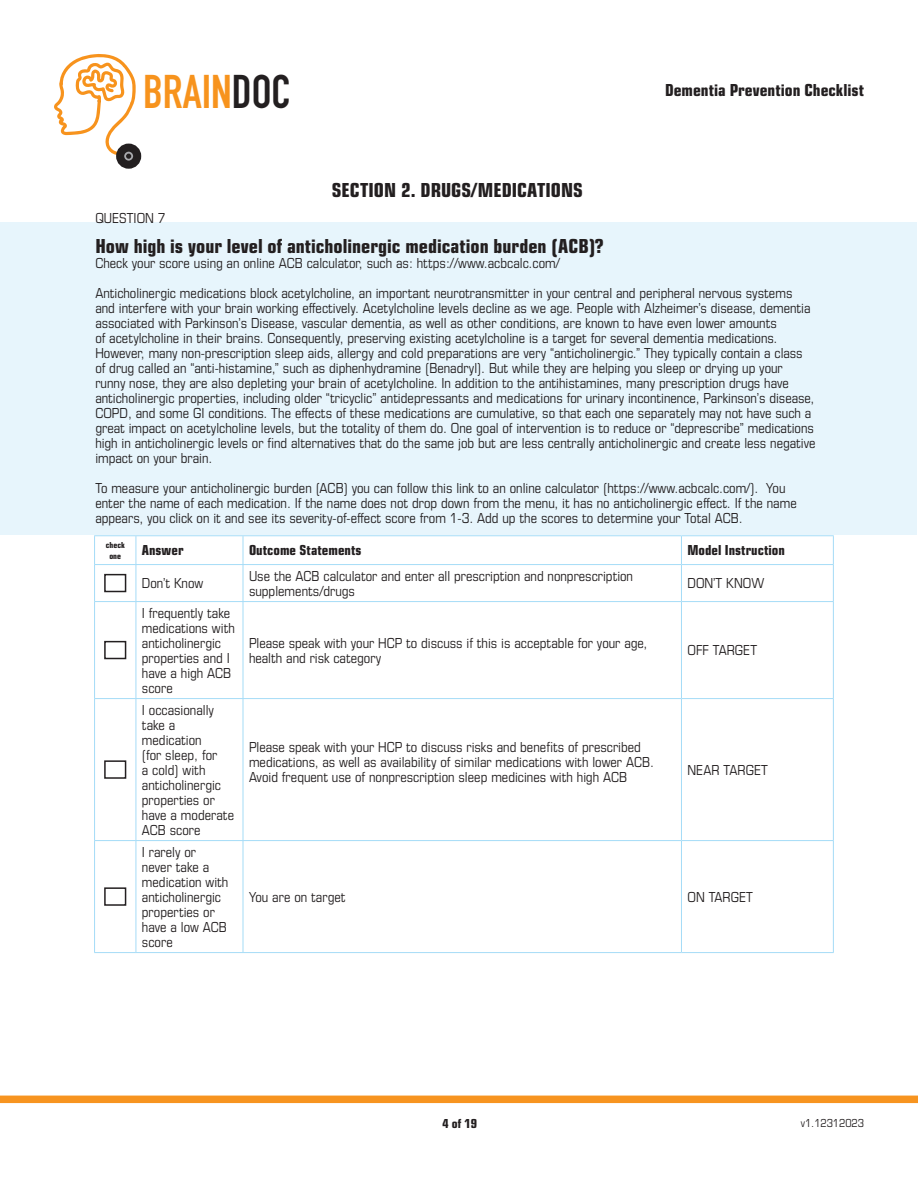
<style>
.page{position:relative;width:918px;height:1188px;background:#fff}
.page>*{position:absolute;margin:0;border:0;box-sizing:border-box;transform-origin:0 0}
.t1{font:700 46.5px "DIN Condensed";color:#f7931d}
.t2{font:21px "Eurostile Con Hea";color:#231f20}
.t3{font:18px "Eurostile Con Hea";color:#231f20}
.t4{font:15px/15px "Eurostile Con";color:#231f20}
.t5{font:15px "Eurostile Con Hea";color:#231f20}
.t6{font:13.5px "Eurostile Con Hea";color:#231f20}
.t7{font:12px "Eurostile Con";color:#231f20}
.t8{font:9px "Eurostile Con Hea";color:#231f20}
.s1{color:#231f20}
</style>
<div class="page">
<div style="left:116px;top:144px;width:25px;height:25px;border:8px solid #231f20;border-radius:50%"></div>
<div style="left:121px;top:149px;width:15px;height:15px;border:3px solid #231f20;border-radius:50%"></div>
<svg style="left:54px;top:54px;width:82px;height:105px"></svg>
<div style="left:0;top:1096px;width:918px;height:7px;background:#f79420"></div>
<div style="left:1px;top:222px;width:916px;height:313px;background:#e7f5fc"></div>
<hr style="left:94px;top:535px;width:42px;height:1px;background:#a5dcf7">
<svg style="left:94px;top:536px;width:1px;height:28px"></svg>
<hr style="left:136px;top:535px;width:107px;height:1px;background:#a5dcf7">
<svg style="left:136px;top:536px;width:1px;height:28px"></svg>
<hr style="left:243px;top:535px;width:438px;height:1px;background:#a5dcf7">
<svg style="left:243px;top:536px;width:1px;height:28px"></svg>
<hr style="left:681px;top:535px;width:153px;height:1px;background:#a5dcf7">
<svg style="left:681px;top:536px;width:1px;height:28px"></svg>
<svg style="left:833px;top:536px;width:1px;height:28px"></svg>
<hr style="left:94px;top:564px;width:42px;height:1px;background:#a5dcf7">
<hr style="left:94px;top:565px;width:1px;height:36px;background:#a5dcf7">
<hr style="left:136px;top:564px;width:107px;height:1px;background:#a5dcf7">
<hr style="left:136px;top:565px;width:1px;height:36px;background:#a5dcf7">
<hr style="left:243px;top:564px;width:438px;height:1px;background:#a5dcf7">
<hr style="left:243px;top:565px;width:1px;height:36px;background:#a5dcf7">
<hr style="left:681px;top:564px;width:153px;height:1px;background:#a5dcf7">
<hr style="left:681px;top:565px;width:1px;height:36px;background:#a5dcf7">
<hr style="left:833px;top:565px;width:1px;height:36px;background:#a5dcf7">
<hr style="left:94px;top:601px;width:42px;height:1px;background:#a5dcf7">
<hr style="left:94px;top:602px;width:1px;height:96px;background:#a5dcf7">
<hr style="left:136px;top:601px;width:107px;height:1px;background:#a5dcf7">
<hr style="left:136px;top:602px;width:1px;height:96px;background:#a5dcf7">
<hr style="left:243px;top:601px;width:438px;height:1px;background:#a5dcf7">
<hr style="left:243px;top:602px;width:1px;height:96px;background:#a5dcf7">
<hr style="left:681px;top:601px;width:153px;height:1px;background:#a5dcf7">
<hr style="left:681px;top:602px;width:1px;height:96px;background:#a5dcf7">
<hr style="left:833px;top:602px;width:1px;height:96px;background:#a5dcf7">
<hr style="left:94px;top:698px;width:42px;height:1px;background:#a5dcf7">
<hr style="left:94px;top:699px;width:1px;height:141px;background:#a5dcf7">
<hr style="left:136px;top:698px;width:107px;height:1px;background:#a5dcf7">
<hr style="left:136px;top:699px;width:1px;height:141px;background:#a5dcf7">
<hr style="left:243px;top:698px;width:438px;height:1px;background:#a5dcf7">
<hr style="left:243px;top:699px;width:1px;height:141px;background:#a5dcf7">
<hr style="left:681px;top:698px;width:153px;height:1px;background:#a5dcf7">
<hr style="left:681px;top:699px;width:1px;height:141px;background:#a5dcf7">
<hr style="left:833px;top:699px;width:1px;height:141px;background:#a5dcf7">
<hr style="left:94px;top:840px;width:42px;height:1px;background:#a5dcf7">
<hr style="left:94px;top:841px;width:1px;height:111px;background:#a5dcf7">
<hr style="left:136px;top:840px;width:107px;height:1px;background:#a5dcf7">
<hr style="left:136px;top:841px;width:1px;height:111px;background:#a5dcf7">
<hr style="left:243px;top:840px;width:438px;height:1px;background:#a5dcf7">
<hr style="left:243px;top:841px;width:1px;height:111px;background:#a5dcf7">
<hr style="left:681px;top:840px;width:153px;height:1px;background:#a5dcf7">
<hr style="left:681px;top:841px;width:1px;height:111px;background:#a5dcf7">
<hr style="left:833px;top:841px;width:1px;height:111px;background:#a5dcf7">
<hr style="left:94px;top:952px;width:42px;height:1px;background:#a5dcf7">
<hr style="left:136px;top:952px;width:107px;height:1px;background:#a5dcf7">
<hr style="left:243px;top:952px;width:438px;height:1px;background:#a5dcf7">
<hr style="left:681px;top:952px;width:153px;height:1px;background:#a5dcf7">
<div style="left:104px;top:574px;width:22px;height:18px;border:2px solid #231f20"></div>
<div style="left:104px;top:641px;width:22px;height:18px;border:2px solid #231f20"></div>
<div style="left:104px;top:760px;width:22px;height:19px;border:2px solid #231f20"></div>
<div style="left:104px;top:887px;width:22px;height:19px;border:2px solid #231f20"></div>
<h1 class="t1" style="left:143px;top:61px;width:149px">BRAIN<span class="s1">DOC</span></h1>
<p class="t3" style="left:665px;top:77px;width:200px">Dementia Prevention Checklist</p>
<p class="t2" style="left:332px;top:174px;width:253px">SECTION 2. DRUGS/MEDICATIONS</p>
<p class="t4" style="left:95px;top:210px;width:72px">QUESTION 7</p>
<p class="t2" style="left:95px;top:231px;width:510px">How high is your level of anticholinergic medication burden (ACB)?</p>
<p class="t4" style="left:95px;top:255px;width:466px">Check your score using an online ACB calculator, such as: https://www.acbcalc.com/</p>
<p class="t4" style="left:95px;top:285px;width:722px">Anticholinergic medications block acetylcholine, an important neurotransmitter in your central and peripheral nervous systems and interfere with your brain working effectively. Acetylcholine levels decline as we age. People with Alzheimer’s disease, dementia associated with Parkinson’s Disease, vascular dementia, as well as other conditions, are known to have even lower amounts<br>of acetylcholine in their brains. Consequently, preserving existing acetylcholine is a target for several dementia medications.<br>However, many non-prescription sleep aids, allergy and cold preparations are very “anticholinergic.” They typically contain a class of drug called an “anti-histamine,” such as diphenhydramine (Benadryl). But while they are helping you sleep or drying up your runny nose, they are also depleting your brain of acetylcholine. In addition to the antihistamines, many prescription drugs have anticholinergic properties, including older “tricyclic” antidepressants and medications for urinary incontinence, Parkinson’s disease, COPD, and some GI conditions. The effects of these medications are cumulative, so that each one separately may not have such a great impact on acetylcholine levels, but the totality of them do. One goal of intervention is to reduce or “deprescribe” medications high in anticholinergic levels or find alternatives that do the same job but are less centrally anticholinergic and create less negative impact on your brain.</p>
<p class="t4" style="left:95px;top:480px;width:703px">To measure your anticholinergic burden (ACB) you can follow this link to an online calculator (https://www.acbcalc.com/). You enter the name of each medication. If the name does not drop down from the menu, it has no anticholinergic effect. If the name appears, you click on it and see its severity-of-effect score from 1-3. Add up the scores to determine your Total ACB.</p>
<p class="t8" style="left:106px;top:538px;width:20px">check</p>
<p class="t8" style="left:109px;top:549px;width:13px">one</p>
<p class="t5" style="left:142px;top:539px;width:43px">Answer</p>
<p class="t5" style="left:249px;top:539px;width:114px">Outcome Statements</p>
<p class="t5" style="left:687px;top:539px;width:99px">Model Instruction</p>
<p class="t4" style="left:142px;top:575px;width:63px">Don’t Know</p>
<p class="t4" style="left:249px;top:567px;width:386px">Use the ACB calculator and enter all prescription and nonprescription supplements/drugs</p>
<p class="t4" style="left:687px;top:575px;width:78px">DON’T KNOW</p>
<p class="t4" style="left:142px;top:604px;width:94px">I frequently take medications with anticholinergic properties and I have a high ACB score</p>
<p class="t4" style="left:249px;top:634px;width:400px">Please speak with your HCP to discuss if this is acceptable for your age, health and risk category</p>
<p class="t4" style="left:687px;top:642px;width:71px">OFF TARGET</p>
<p class="t4" style="left:142px;top:701px;width:94px">I occasionally take a medication<br>(for sleep, for<br>a cold) with anticholinergic properties or have a moderate<br>ACB score</p>
<p class="t4" style="left:142px;top:843px;width:88px">I rarely or never take a medication with anticholinergic properties or have a low ACB score</p>
<p class="t4" style="left:249px;top:739px;width:406px">Please speak with your HCP to discuss risks and benefits of prescribed medications, as well as availability of similar medications with lower ACB.<br>Avoid frequent use of nonprescription sleep medicines with high ACB</p>
<p class="t4" style="left:687px;top:761px;width:82px">NEAR TARGET</p>
<p class="t4" style="left:249px;top:888px;width:98px">You are on target</p>
<p class="t4" style="left:687px;top:888px;width:67px">ON TARGET</p>
<p class="t6" style="left:443px;top:1113px;width:36px">4 of 19</p>
<p class="t7" style="left:801px;top:1114px;width:65px">v1.12312023</p>
</div>
